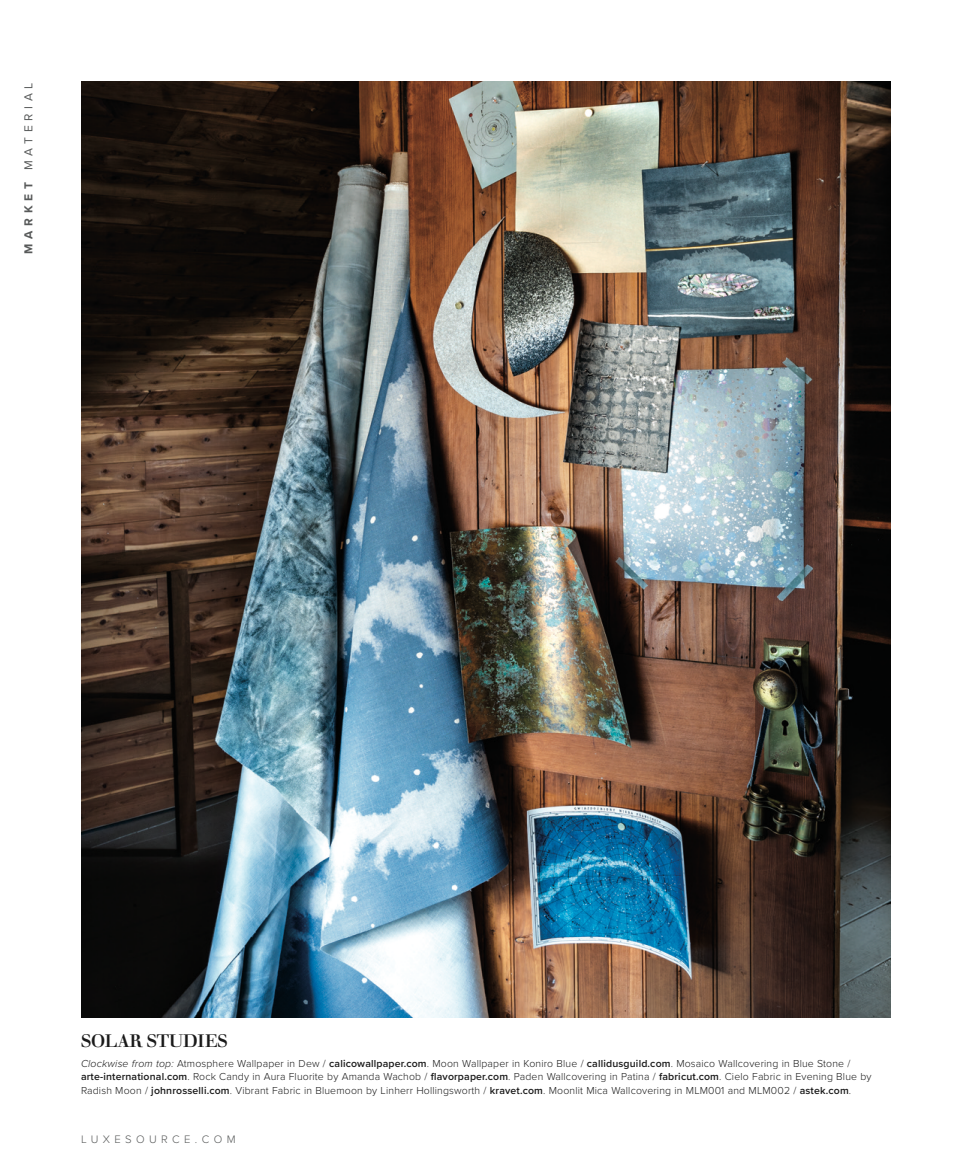
<style>
.page{position:relative;width:972px;height:1175px;background:#fff}
.page>*{position:absolute;margin:0;border:0;box-sizing:border-box;transform-origin:0 0}
.t1{font:500 18px "Walbaum 18 pt";letter-spacing:-.005em;color:#1a1a1a}
.t2{font:12px "Proxima Nova";letter-spacing:.39em;color:#585a5a}
.t3{font:300 11.25px "Proxima Nova";letter-spacing:.39em;color:#585a5a}
.t4{font:300 10.5px/13.5px "Proxima Nova";letter-spacing:.015em;color:#1a1a1a}
.s1{font-weight:700}
.s2{font-style:italic}
.s3{font-weight:600}
</style>
<div class="page">
<img style="left:81px;top:81px;width:810px;height:937px">
<p class="t2" style="left:22px;top:254px;width:173px;rotate:-90deg"><span class="s1">MARKET</span> MATERIAL</p>
<h1 class="t1" style="left:81px;top:1025px;width:148px">SOLAR STUDIES</h1>
<p class="t4" style="left:81px;top:1056px;width:792px"><span class="s2">Clockwise from top:</span> Atmosphere Wallpaper in Dew / <span class="s3">calicowallpaper.com</span>. Moon Wallpaper in Koniro Blue / <span class="s3">callidusguild.com</span>. Mosaico Wallcovering in Blue Stone / <span class="s3">arte-international.com</span>. Rock Candy in Aura Fluorite by Amanda Wachob / <span class="s3">flavorpaper.com</span>. Paden Wallcovering in Patina / <span class="s3">fabricut.com</span>. Cielo Fabric in Evening Blue by<br>Radish Moon / <span class="s3">johnrosselli.com</span>. Vibrant Fabric in Bluemoon by Linherr Hollingsworth / <span class="s3">kravet.com</span>. Moonlit Mica Wallcovering in MLM001 and MLM002 / <span class="s3">astek.com</span>.</p>
<p class="t3" style="left:81px;top:1133px;width:156px">LUXESOURCE.COM</p>
</div>
